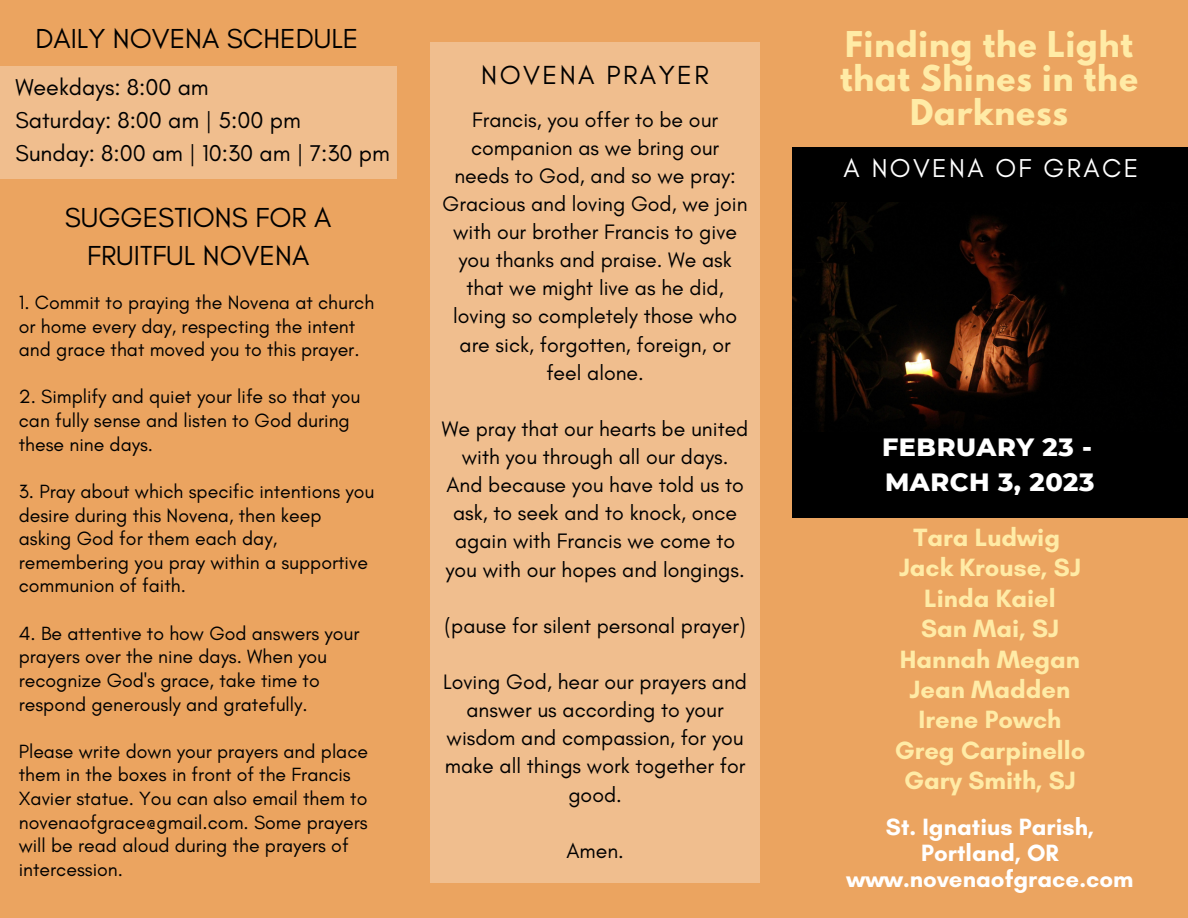
<style>
.page{position:relative;width:1188px;height:918px;background:#eba460}
.page>*{position:absolute;margin:0;border:0;box-sizing:border-box;transform-origin:0 0}
.t1{font:700 31.5px/33.8px "League Spartan";letter-spacing:.03em;color:#ffeba6;text-align:center}
.t2{font:28.05px/38.2px "Glacial Indifference";color:#000;text-align:center}
.t3{font:26.7px "Glacial Indifference";letter-spacing:.09em;color:#000}
.t4{font:26.4px "Glacial Indifference";letter-spacing:.09em;color:#fff}
.t5{font:700 25.5px/30.3px "Glacial Indifference";color:#ffeba6;text-align:center}
.t6{font:800 25.5px/34.8px "Montserrat";letter-spacing:.02em;color:#fff}
.t7{font:700 24px/25.8px "Glacial Indifference";color:#fff;text-align:center}
.t8{font:23.4px/32.7px "Glacial Indifference";color:#000}
.t9{font:21.3px/28.2px "Glacial Indifference";color:#000;text-align:center}
.t10{font:19.5px/23.7px "Glacial Indifference";color:#000}
</style>
<div class="page">
<img style="left:792px;top:202px;width:396px;height:231px">
<div style="left:430px;top:42px;width:330px;height:841px;background:#f0be8e"></div>
<div style="left:0;top:67px;width:397px;height:111px;background:#f0be8e"></div>
<div style="left:792px;top:433px;width:396px;height:85px;background:#000"></div>
<div style="left:792px;top:147px;width:396px;height:55px;background:#000"></div>
<h2 class="t2" style="left:35px;top:19px;width:324px">DAILY NOVENA SCHEDULE</h2>
<p class="t8" style="left:15px;top:71px;width:376px">Weekdays: 8:00 am<br>Saturday: 8:00 am | 5:00 pm<br>Sunday: 8:00 am | 10:30 am | 7:30 pm</p>
<h2 class="t2" style="left:65px;top:198px;width:268px">SUGGESTIONS FOR A<br>FRUITFUL NOVENA</h2>
<p class="t10" style="left:19px;top:290px;width:357px">1. Commit to praying the Novena at church or home every day, respecting the intent and grace that moved you to this prayer.</p>
<p class="t10" style="left:19px;top:385px;width:343px">2. Simplify and quiet your life so that you can fully sense and listen to God during these nine days.</p>
<p class="t10" style="left:19px;top:479px;width:357px">3. Pray about which specific intentions you desire during this Novena, then keep asking God for them each day, remembering you pray within a supportive communion of faith.</p>
<p class="t10" style="left:19px;top:621px;width:342px">4. Be attentive to how God answers your prayers over the nine days. When you recognize God's grace, take time to respond generously and gratefully.</p>
<p class="t10" style="left:19px;top:739px;width:351px">Please write down your prayers and place them in the boxes in front of the Francis Xavier statue. You can also email them to novenaofgrace@gmail.com. Some prayers will be read aloud during the prayers of intercession.</p>
<h3 class="t3" style="left:481px;top:59px;width:229px">NOVENA PRAYER</h3>
<p class="t9" style="left:443px;top:105px;width:306px">Francis, you offer to be our companion as we bring our needs to God, and so we pray:<br>Gracious and loving God, we join with our brother Francis to give you thanks and praise. We ask that we might live as he did, loving so completely those who are sick, forgotten, foreign, or feel alone.</p>
<p class="t9" style="left:442px;top:414px;width:308px">We pray that our hearts be united with you through all our days.<br>And because you have told us to ask, to seek and to knock, once again with Francis we come to you with our hopes and longings.</p>
<p class="t9" style="left:445px;top:611px;width:302px">(pause for silent personal prayer)</p>
<p class="t9" style="left:443px;top:667px;width:305px">Loving God, hear our prayers and answer us according to your wisdom and compassion, for you make all things work together for good.</p>
<p class="t9" style="left:566px;top:836px;width:59px">Amen.</p>
<h1 class="t1" style="left:840px;top:32px;width:299px">Finding the Light that Shines in the<br>Darkness</h1>
<h3 class="t4" style="left:844px;top:151px;width:296px">A NOVENA OF GRACE</h3>
<h3 class="t6" style="left:882px;top:429px;width:214px">FEBRUARY 23 -<br>MARCH 3, 2023</h3>
<h3 class="t5" style="left:895px;top:522px;width:192px">Tara Ludwig<br>Jack Krouse, SJ<br>Linda Kaiel<br>San Mai, SJ<br>Hannah Megan<br>Jean Madden<br>Irene Powch<br>Greg Carpinello<br>Gary Smith, SJ</h3>
<p class="t7" style="left:846px;top:814px;width:288px">St. Ignatius Parish,<br>Portland, OR www.novenaofgrace.com</p>
</div>
